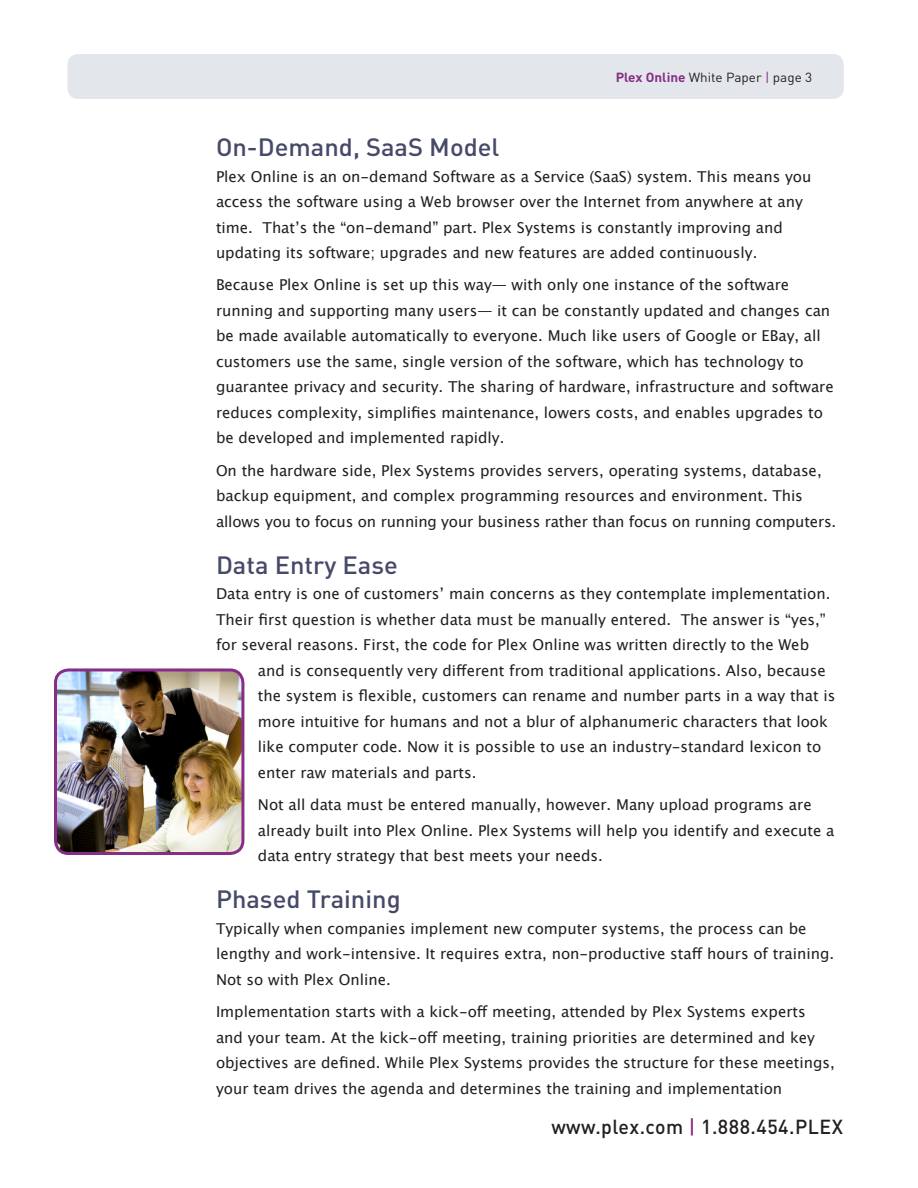
<style>
.page{position:relative;width:918px;height:1188px;background:#fff}
.page>*{position:absolute;margin:0;border:0;box-sizing:border-box;transform-origin:0 0}
.Heading_2{font:500 24.75px "DIN";color:#464a68}
.t1{font:500 20.1px "DIN";letter-spacing:.025em;color:#231f20}
.summarytext{font:15px/25.5px "Lucida Grande";color:#231f20}
.t2{font:13.05px "DIN";color:#231f20}
.s1{font-weight:700;color:#872d87}
.s2{color:#872d87}
</style>
<div class="page">
<div style="left:68px;top:54px;width:776px;height:45px;background:#e3e7eb;border-radius:11px"></div>
<img style="left:56px;top:670px;width:187px;height:184px;border-radius:13px">
<div style="left:54px;top:668px;width:190px;height:187px;border:3px solid #872d87;border-radius:13px"></div>
<p class="t2" style="left:616px;top:69px;width:188px"><span class="s1">Plex Online</span> White Paper <span class="s2">|</span> page</p>
<p class="Heading_2" style="left:216px;top:131px;width:285px">On-Demand, SaaS Model</p>
<p class="summarytext" style="left:216px;top:164px;width:597px">Plex Online is an on-demand Software as a Service (SaaS) system. This means you access the software using a Web browser over the Internet from anywhere at any time. That’s the “on-demand” part. Plex Systems is constantly improving and updating its software; upgrades and new features are added continuously.</p>
<p class="summarytext" style="left:216px;top:272px;width:619px">Because Plex Online is set up this way— with only one instance of the software running and supporting many users— it can be constantly updated and changes can be made available automatically to everyone. Much like users of Google or EBay, all customers use the same, single version of the software, which has technology to guarantee privacy and security. The sharing of hardware, infrastructure and software reduces complexity, simplifies maintenance, lowers costs, and enables upgrades to be developed and implemented rapidly.</p>
<p class="summarytext" style="left:216px;top:458px;width:622px">On the hardware side, Plex Systems provides servers, operating systems, database, backup equipment, and complex programming resources and environment. This allows you to focus on running your business rather than focus on running computers.</p>
<p class="Heading_2" style="left:216px;top:549px;width:183px">Data Entry Ease</p>
<p class="summarytext" style="left:216px;top:581px;width:616px">Data entry is one of customers’ main concerns as they contemplate implementation.</p>
<p class="summarytext" style="left:216px;top:607px;width:611px">Their first question is whether data must be manually entered. The answer is “yes,”</p>
<p class="summarytext" style="left:216px;top:632px;width:595px">for several reasons. First, the code for Plex Online was written directly to the Web</p>
<p class="summarytext" style="left:258px;top:658px;width:570px">and is consequently very different from traditional applications. Also, because</p>
<p class="summarytext" style="left:258px;top:683px;width:579px">the system is flexible, customers can rename and number parts in a way that is</p>
<p class="summarytext" style="left:258px;top:709px;width:571px">more intuitive for humans and not a blur of alphanumeric characters that look</p>
<p class="summarytext" style="left:258px;top:734px;width:565px">like computer code. Now it is possible to use an industry-standard lexicon to</p>
<p class="summarytext" style="left:258px;top:760px;width:220px">enter raw materials and parts.</p>
<p class="summarytext" style="left:258px;top:792px;width:578px">Not all data must be entered manually, however. Many upload programs are already built into Plex Online. Plex Systems will help you identify and execute a data entry strategy that best meets your needs.</p>
<p class="Heading_2" style="left:216px;top:884px;width:186px">Phased Training</p>
<p class="summarytext" style="left:216px;top:916px;width:620px">Typically when companies implement new computer systems, the process can be lengthy and work-intensive. It requires extra, non-productive staff hours of training.<br>Not so with Plex Online.</p>
<p class="summarytext" style="left:216px;top:999px;width:621px">Implementation starts with a kick-off meeting, attended by Plex Systems experts and your team. At the kick-off meeting, training priorities are determined and key objectives are defined. While Plex Systems provides the structure for these meetings, your team drives the agenda and determines the training and implementation</p>
<h2 class="t1" style="left:551px;top:1114px;width:293px">www.plex.com <span class="s2">|</span> 1.888.454.PLEX</h2>
</div>
